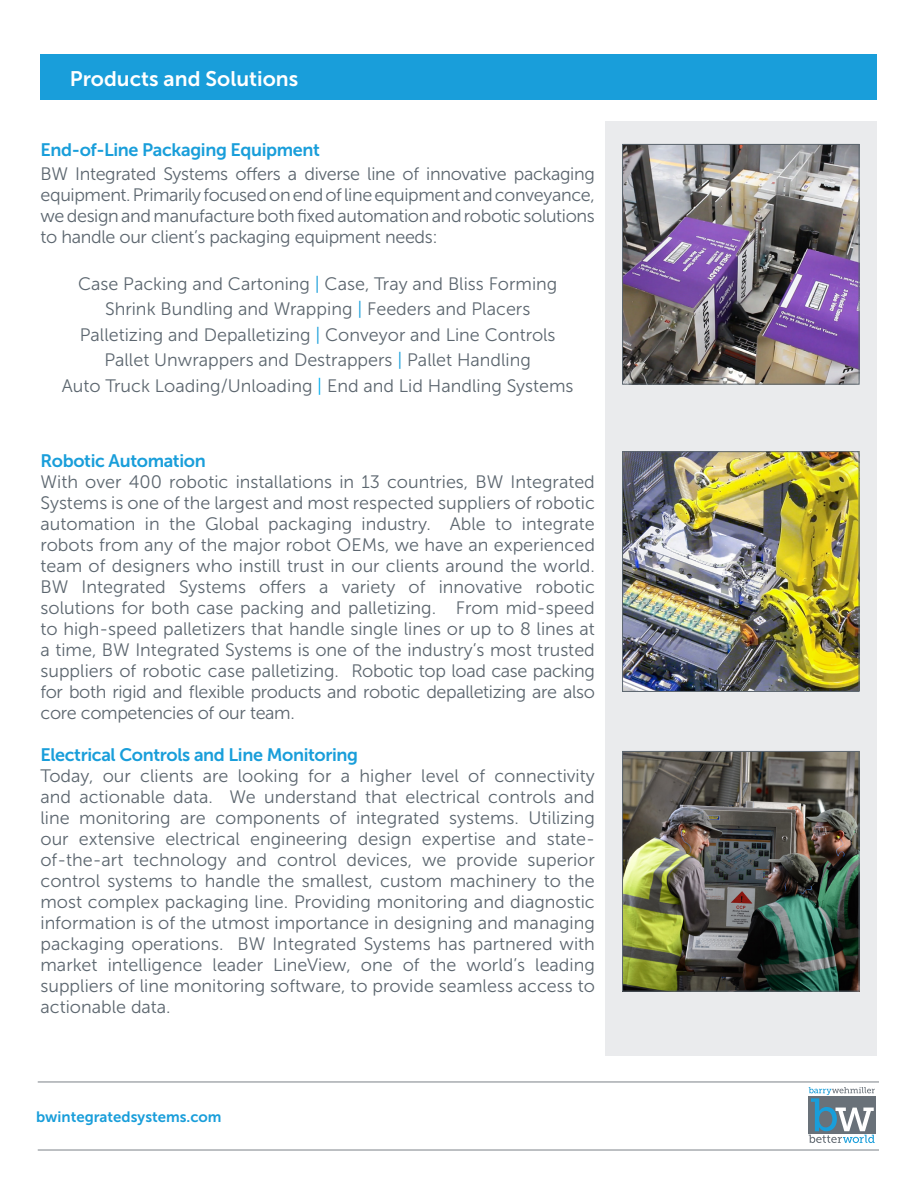
<style>
.page{position:relative;width:918px;height:1188px;background:#fff}
.page>*{position:absolute;margin:0;border:0;box-sizing:border-box;transform-origin:0 0}
.Page_2_Heading{font:21px "Museo Sans 700";color:#fff}
.Page_2_Subhead{font:18px/21px "Museo Sans 300";letter-spacing:-.015em;color:#5c666f;text-align:justify}
.Page_2_Body{font:18px/21px "Museo Sans 300";color:#5c666f;text-align:justify}
.Page_2_Subhead-2{font:18px "Museo Sans 700";letter-spacing:-.02em;color:#199eda}
.Footer__Website{font:15px "Museo Sans 700";color:#199eda}
.s1{color:#199eda}
.s2{color:#00aeef}
</style>
<div class="page">
<div style="left:40px;top:54px;width:837px;height:45px;background:#199eda"></div>
<div style="left:605px;top:122px;width:272px;height:934px;background:#eaebed"></div>
<hr style="left:38px;top:1150px;width:841px;height:1px;background:#7b8187">
<hr style="left:38px;top:1082px;width:841px;height:1px;background:#7b8187">
<svg style="left:809px;top:1087px;width:66px;height:56px"></svg>
<img style="left:624px;top:453px;width:233px;height:237px">
<div style="left:622px;top:451px;width:237px;height:241px;border:1px solid #5c666f"></div>
<img style="left:624px;top:146px;width:233px;height:236px">
<div style="left:622px;top:144px;width:237px;height:240px;border:1px solid #5c666f"></div>
<img style="left:624px;top:753px;width:233px;height:236px">
<div style="left:622px;top:751px;width:237px;height:240px;border:1px solid #5c666f"></div>
<p class="Page_2_Heading" style="left:70px;top:67px;width:230px">Products and Solutions</p>
<p class="Page_2_Subhead-2" style="left:40px;top:140px;width:281px">End-of-Line Packaging Equipment</p>
<p class="Page_2_Body" style="left:40px;top:164px;width:556px">BW Integrated Systems offers a diverse line of innovative packaging equipment. Primarily focused on end of line equipment and conveyance, we design and manufacture both fixed automation and robotic solutions to handle our client’s packaging equipment needs:</p>
<p class="Page_2_Body" style="left:78px;top:273px;width:481px">Case Packing and Cartoning <span class="s1">|</span> Case, Tray and Bliss Forming</p>
<p class="Page_2_Body" style="left:105px;top:299px;width:427px">Shrink Bundling and Wrapping <span class="s1">|</span> Feeders and Placers</p>
<p class="Page_2_Body" style="left:80px;top:324px;width:477px">Palletizing and Depalletizing <span class="s1">|</span> Conveyor and Line Controls</p>
<p class="Page_2_Body" style="left:104px;top:350px;width:428px">Pallet Unwrappers and Destrappers <span class="s1">|</span> Pallet Handling</p>
<p class="Page_2_Body" style="left:62px;top:375px;width:513px">Auto Truck Loading/Unloading <span class="s2">|</span> End and Lid Handling Systems</p>
<p class="Page_2_Subhead-2" style="left:40px;top:451px;width:167px">Robotic Automation</p>
<p class="Page_2_Subhead" style="left:40px;top:471px;width:556px">With over 400 robotic installations in 13 countries, BW Integrated Systems is one of the largest and most respected suppliers of robotic automation in the Global packaging industry. Able to integrate robots from any of the major robot OEMs, we have an experienced team of designers who instill trust in our clients around the world.<br>BW Integrated Systems offers a variety of innovative robotic solutions for both case packing and palletizing. From mid-speed to high-speed palletizers that handle single lines or up to 8 lines at a time, BW Integrated Systems is one of the industry’s most trusted suppliers of robotic case palletizing. Robotic top load case packing for both rigid and flexible products and robotic depalletizing are also core competencies of our team.</p>
<p class="Page_2_Subhead-2" style="left:40px;top:745px;width:319px">Electrical Controls and Line Monitoring</p>
<p class="Page_2_Subhead" style="left:40px;top:765px;width:556px">Today, our clients are looking for a higher level of connectivity and actionable data. We understand that electrical controls and line monitoring are components of integrated systems. Utilizing our extensive electrical engineering design expertise and state&shy;of-the-art technology and control devices, we provide superior control systems to handle the smallest, custom machinery to the most complex packaging line. Providing monitoring and diagnostic information is of the utmost importance in designing and managing packaging operations. BW Integrated Systems has partnered with market intelligence leader LineView, one of the world’s leading suppliers of line monitoring software, to provide seamless access to actionable data.</p>
<p class="Footer__Website" style="left:36px;top:1108px;width:187px">bwintegratedsystems.com</p>
</div>
